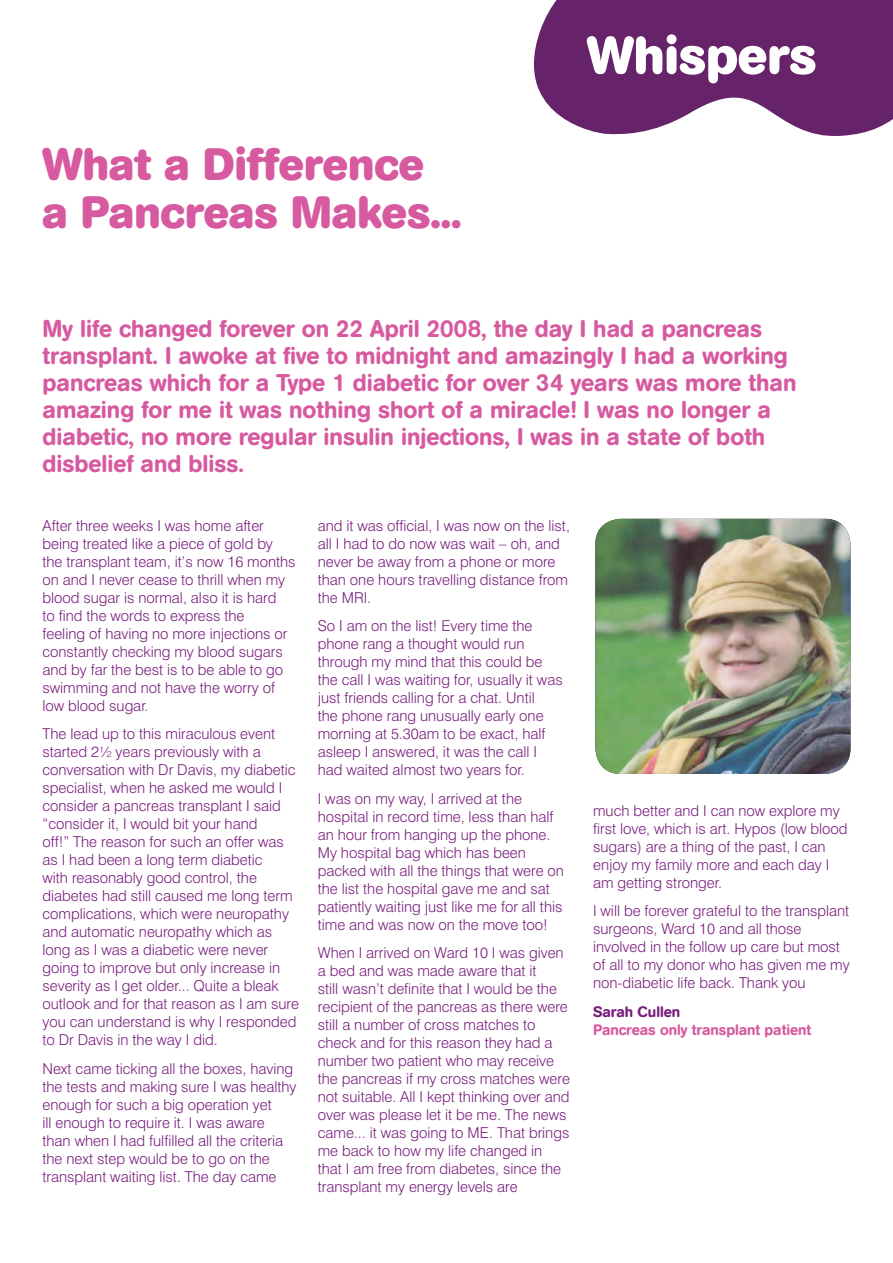
<style>
.page{position:relative;width:893px;height:1263px;background:#fff}
.page>*{position:absolute;margin:0;border:0;box-sizing:border-box;transform-origin:0 0}
.t1{font:700 52.5px "AG Book Rounded";color:#fff}
.t2{font:700 45px/48px "AG Book Rounded";color:#d75aa1}
.t3{font:500 24px/27px "AG Book Rounded";color:#d75aa1}
.t4{font:300 15px/18px "Swiss 721 BT";color:#781d7d}
.t5{font:500 15px "AG Book Rounded";color:#d75aa1}
.t6{font:500 15px "AG Book Rounded";color:#781d7d}
</style>
<div class="page">
<svg style="left:533px;top:0;width:360px;height:136px;background:#7c427e"></svg>
<img style="left:595px;top:519px;width:255px;height:255px">
<h2 class="t2" style="left:43px;top:143px;width:420px">What a Difference<br>a Pancreas Makes...</h2>
<h1 class="t1" style="left:587px;top:34px;width:231px">Whispers</h1>
<p class="t3" style="left:43px;top:317px;width:755px">My life changed forever on 22 April 2008, the day I had a pancreas transplant. I awoke at five to midnight and amazingly I had a working pancreas which for a Type 1 diabetic for over 34 years was more than amazing for me it was nothing short of a miracle! I was no longer a diabetic, no more regular insulin injections, I was in a state of both disbelief and bliss.</p>
<p class="t4" style="left:43px;top:518px;width:255px">After three weeks I was home after being treated like a piece of gold by the transplant team, it’s now 16 months on and I never cease to thrill when my blood sugar is normal, also it is hard<br>to find the words to express the<br>feeling of having no more injections or constantly checking my blood sugars and by far the best is to be able to go swimming and not have the worry of low blood sugar.</p>
<p class="t4" style="left:43px;top:726px;width:258px">The lead up to this miraculous event started 2½ years previously with a conversation with Dr Davis, my diabetic specialist, when he asked me would I consider a pancreas transplant I said “consider it, I would bit your hand<br>off!” The reason for such an offer was as I had been a long term diabetic<br>with reasonably good control, the diabetes had still caused me long term complications, which were neuropathy and automatic neuropathy which as long as I was a diabetic were never going to improve but only increase in severity as I get older... Quite a bleak outlook and for that reason as I am sure you can understand is why I responded to Dr Davis in the way I did.</p>
<p class="t4" style="left:43px;top:1061px;width:255px">Next came ticking all the boxes, having the tests and making sure I was healthy enough for such a big operation yet<br>ill enough to require it. I was aware than when I had fulfilled all the criteria the next step would be to go on the transplant waiting list. The day came</p>
<p class="t4" style="left:318px;top:518px;width:254px">and it was official, I was now on the list, all I had to do now was wait – oh, and never be away from a phone or more than one hours travelling distance from the MRI.</p>
<p class="t4" style="left:318px;top:618px;width:246px">So I am on the list! Every time the phone rang a thought would run through my mind that this could be the call I was waiting for, usually it was just friends calling for a chat. Until<br>the phone rang unusually early one morning at 5.30am to be exact, half asleep I answered, it was the call I had waited almost two years for.</p>
<p class="t4" style="left:318px;top:791px;width:248px">I was on my way, I arrived at the hospital in record time, less than half an hour from hanging up the phone.<br>My hospital bag which has been packed with all the things that were on the list the hospital gave me and sat patiently waiting just like me for all this time and was now on the move too!</p>
<p class="t4" style="left:318px;top:945px;width:254px">When I arrived on Ward 10 I was given a bed and was made aware that it<br>still wasn’t definite that I would be the recipient of the pancreas as there were still a number of cross matches to check and for this reason they had a number two patient who may receive the pancreas if my cross matches were not suitable. All I kept thinking over and over was please let it be me. The news came... it was going to ME. That brings me back to how my life changed in that I am free from diabetes, since the transplant my energy levels are</p>
<p class="t4" style="left:593px;top:803px;width:256px">much better and I can now explore my first love, which is art. Hypos (low blood sugars) are a thing of the past, I can enjoy my family more and each day I am getting stronger.</p>
<p class="t4" style="left:593px;top:903px;width:258px">I will be forever grateful to the transplant surgeons, Ward 10 and all those involved in the follow up care but most of all to my donor who has given me my non-diabetic life back. Thank you</p>
<p class="t6" style="left:593px;top:1006px;width:89px">Sarah Cullen</p>
<p class="t5" style="left:593px;top:1024px;width:220px">Pancreas only transplant patient</p>
</div>
